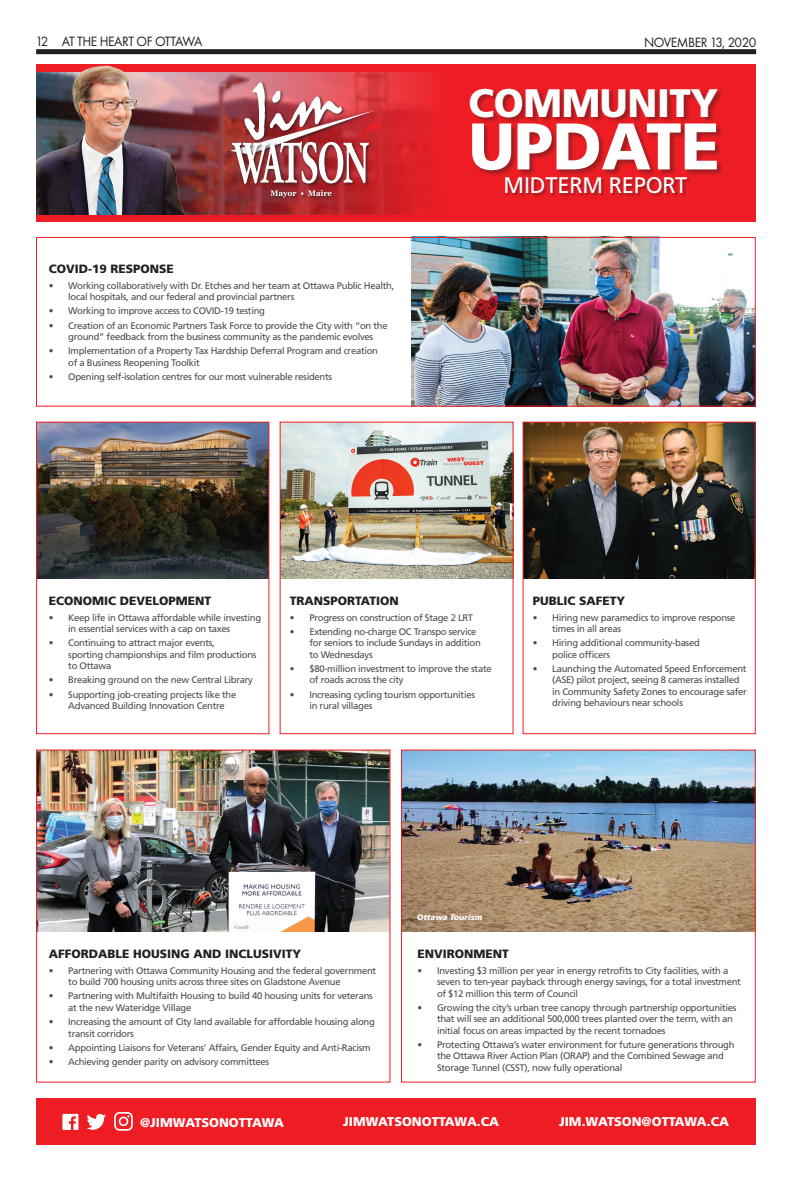
<style>
.page{position:relative;width:792px;height:1188px;background:#fff}
.page>*{position:absolute;margin:0;border:0;box-sizing:border-box;transform-origin:0 0}
.t1{font:900 65.8px "Frutiger LT Std";letter-spacing:-.01em;color:#fff}
.t2{font:900 39.8px "Frutiger LT Std";letter-spacing:-.01em;color:#fff}
.t3{font:22.5px "Frutiger LT Std";letter-spacing:-.01em;color:#fff}
.PageToppers{font:14px "Futura PT";letter-spacing:-.03em;color:#231f20;scale:.96 1}
.t4{font:900 12.7px "Frutiger LT Std";color:#fff}
.t5{font:900 12px "Frutiger LT Std";color:#231f20}
.t6{font:9.5px/11.4px "Frutiger LT Std";letter-spacing:-.03em;color:#4b4c4d}
.t7{font:italic 900 8px "Frutiger LT Std";color:#fff}
</style>
<div class="page">
<div style="left:36px;top:49px;width:720px;height:5px;background:#231f20"></div>
<img style="left:403px;top:752px;width:351px;height:179px">
<img style="left:412px;top:239px;width:342px;height:166px">
<div style="left:36px;top:65px;width:720px;height:150px;background:#ee1d23"></div>
<img style="left:197px;top:72px;width:235px;height:143px">
<img style="left:525px;top:424px;width:229px;height:154px">
<img style="left:282px;top:424px;width:230px;height:154px">
<img style="left:38px;top:424px;width:229px;height:154px">
<div style="left:523px;top:422px;width:233px;height:312px;border:1px solid #ee1d23"></div>
<div style="left:280px;top:422px;width:234px;height:312px;border:1px solid #ee1d23"></div>
<div style="left:36px;top:422px;width:233px;height:312px;border:1px solid #ee1d23"></div>
<div style="left:36px;top:237px;width:720px;height:170px;border:1px solid #ee1d23"></div>
<div style="left:401px;top:750px;width:355px;height:333px;border:1px solid #ee1d23"></div>
<img style="left:38px;top:752px;width:350px;height:179px">
<div style="left:36px;top:750px;width:354px;height:333px;border:1px solid #ee1d23"></div>
<div style="left:36px;top:1098px;width:720px;height:46px;background:#ee1d23"></div>
<svg style="left:87px;top:1114px;width:19px;height:16px"></svg>
<svg style="left:114px;top:1112px;width:19px;height:19px"></svg>
<svg style="left:62px;top:1114px;width:16px;height:16px"></svg>
<img style="left:36px;top:65px;width:161px;height:150px">
<div style="left:470px;top:88px;width:254px;height:89px;background:#231f20;opacity:.4"></div>
<div style="left:505px;top:177px;width:186px;height:20px;background:#231f20;opacity:.4"></div>
<div style="left:229px;top:109px;width:150px;height:50px;background:#231f20;opacity:.75"></div>
<div style="left:231px;top:81px;width:142px;height:121px;background:#231f20;opacity:.75"></div>
<img style="left:230px;top:82px;width:145px;height:102px">
<svg style="left:270px;top:190px;width:62px;height:8px"></svg>
<div style="left:36px;top:215px;width:720px;height:7px;background:#ee1d23"></div>
<p class="PageToppers" style="left:36px;top:33px;width:175px">12 AT THE HEART OF OTTAWA</p>
<p class="PageToppers" style="left:644px;top:34px;width:119px">NOVEMBER 13, 2020</p>
<p class="t5" style="left:49px;top:261px;width:127px">COVID-19 RESPONSE</p>
<p class="t6" style="left:68px;top:280px;width:328px;text-indent:-19px">• Working collaboratively with Dr. Etches and her team at Ottawa Public Health, local hospitals, and our federal and provincial partners</p>
<p class="t6" style="left:49px;top:305px;width:218px">• Working to improve access to COVID-19 testing</p>
<p class="t6" style="left:49px;top:320px;width:340px;text-align:center">• Creation of an Economic Partners Task Force to provide the City with “on the ground” feedback from the business community as the pandemic evolves</p>
<p class="t6" style="left:68px;top:345px;width:311px;text-indent:-19px">• Implementation of a Property Tax Hardship Deferral Program and creation of a Business Reopening Toolkit</p>
<p class="t6" style="left:49px;top:371px;width:285px">• Opening self-isolation centres for our most vulnerable residents</p>
<p class="t2" style="left:469px;top:79px;width:251px">COMMUNITY</p>
<p class="t1" style="left:469px;top:107px;width:253px">UPDATE</p>
<p class="t3" style="left:504px;top:172px;width:185px">MIDTERM REPORT</p>
<p class="t5" style="left:49px;top:593px;width:164px">ECONOMIC DEVELOPMENT</p>
<p class="t6" style="left:68px;top:612px;width:194px;text-indent:-19px">• Keep life in Ottawa affordable while investing in essential services with a cap on taxes</p>
<p class="t6" style="left:68px;top:637px;width:190px;text-indent:-19px">• Continuing to attract major events,<br>sporting championships and film productions to Ottawa</p>
<p class="t6" style="left:49px;top:674px;width:206px">• Breaking ground on the new Central Library</p>
<p class="t6" style="left:68px;top:689px;width:170px;text-indent:-19px">• Supporting job-creating projects like the<br>Advanced Building Innovation Centre</p>
<p class="t5" style="left:290px;top:593px;width:110px">TRANSPORTATION</p>
<p class="t6" style="left:290px;top:612px;width:185px">• Progress on construction of Stage 2 LRT</p>
<p class="t6" style="left:309px;top:626px;width:173px;text-indent:-19px">• Extending no-charge OC Transpo service for seniors to include Sundays in addition to Wednesdays</p>
<p class="t6" style="left:309px;top:663px;width:184px;text-indent:-19px">• $80-million investment to improve the state of roads across the city</p>
<p class="t6" style="left:309px;top:689px;width:167px;text-indent:-19px">• Increasing cycling tourism opportunities in rural villages</p>
<p class="t5" style="left:533px;top:593px;width:94px">PUBLIC SAFETY</p>
<p class="t6" style="left:552px;top:612px;width:185px;text-indent:-19px">• Hiring new paramedics to improve response times in all areas</p>
<p class="t6" style="left:552px;top:637px;width:149px;text-indent:-19px">• Hiring additional community-based police officers</p>
<p class="t6" style="left:552px;top:663px;width:196px;text-indent:-19px">• Launching the Automated Speed Enforcement (ASE) pilot project, seeing 8 cameras installed in Community Safety Zones to encourage safer driving behaviours near schools</p>
<p class="t5" style="left:49px;top:946px;width:254px">AFFORDABLE HOUSING AND INCLUSIVITY</p>
<p class="t6" style="left:68px;top:965px;width:309px;text-indent:-19px">• Partnering with Ottawa Community Housing and the federal government to build 700 housing units across three sites on Gladstone Avenue</p>
<p class="t6" style="left:68px;top:991px;width:306px;text-indent:-19px">• Partnering with Multifaith Housing to build 40 housing units for veterans at the new Wateridge Village</p>
<p class="t6" style="left:68px;top:1016px;width:308px;text-indent:-19px">• Increasing the amount of City land available for affordable housing along transit corridors</p>
<p class="t6" style="left:49px;top:1042px;width:323px">• Appointing Liaisons for Veterans’ Affairs, Gender Equity and Anti-Racism</p>
<p class="t6" style="left:49px;top:1056px;width:222px">• Achieving gender parity on advisory committees</p>
<p class="t7" style="left:417px;top:913px;width:67px">Ottawa Tourism</p>
<p class="t5" style="left:418px;top:946px;width:93px">ENVIRONMENT</p>
<p class="t6" style="left:437px;top:965px;width:305px;text-indent:-19px">• Investing $3 million per year in energy retrofits to City facilities, with a seven to ten-year payback through energy savings, for a total investment of $12 million this term of Council</p>
<p class="t6" style="left:437px;top:1002px;width:301px;text-indent:-19px">• Growing the city’s urban tree canopy through partnership opportunities that will see an additional 500,000 trees planted over the term, with an initial focus on areas impacted by the recent tornadoes</p>
<p class="t6" style="left:437px;top:1039px;width:299px;text-indent:-19px">• Protecting Ottawa’s water environment for future generations through the Ottawa River Action Plan (ORAP) and the Combined Sewage and<br>Storage Tunnel (CSST), now fully operational</p>
<p class="t4" style="left:140px;top:1114px;width:145px">@JIMWATSONOTTAWA</p>
<p class="t4" style="left:343px;top:1114px;width:157px">JIMWATSONOTTAWA.CA</p>
<p class="t4" style="left:559px;top:1114px;width:172px">JIM.WATSON@OTTAWA.CA</p>
</div>
